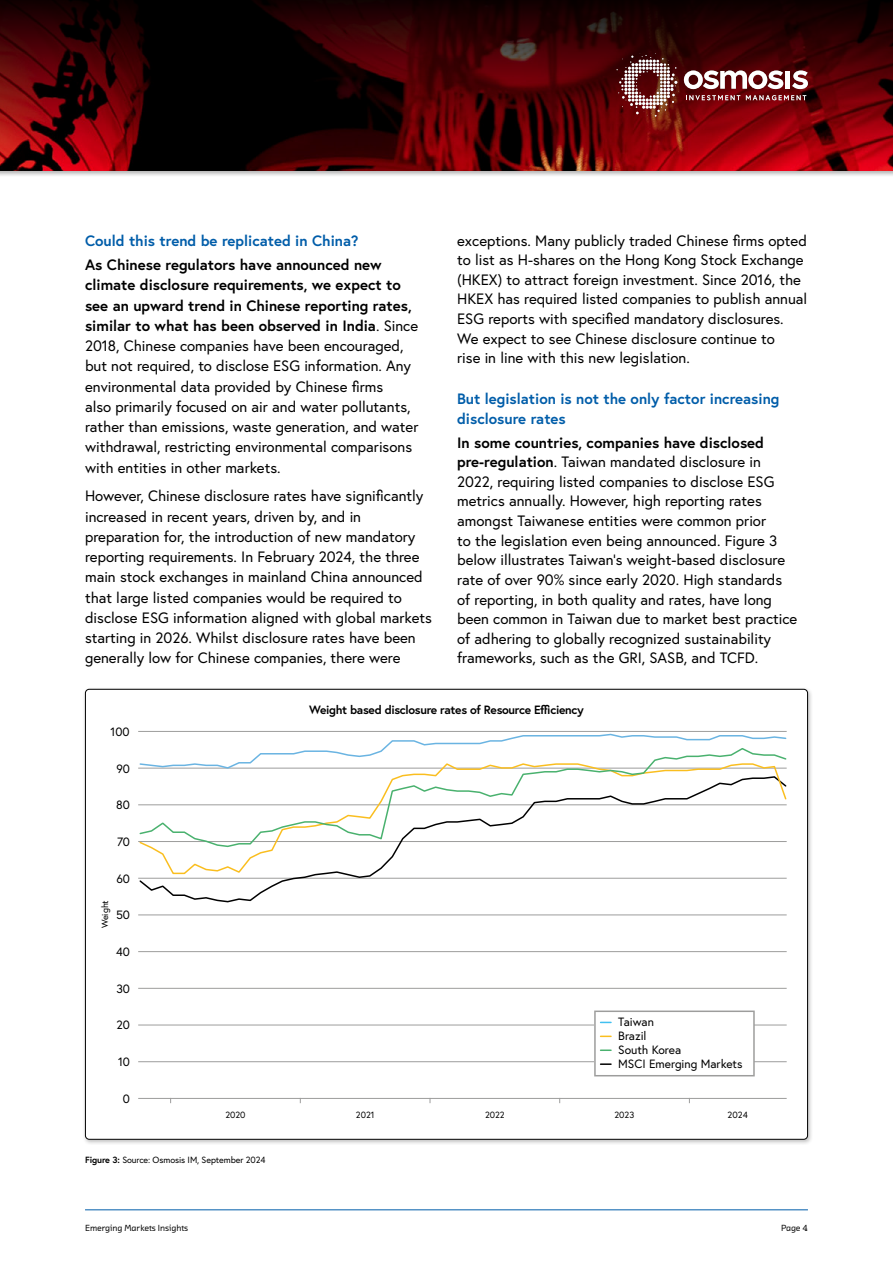
<style>
.page{position:relative;width:893px;height:1263px;background:#fff}
.page>*{position:absolute;margin:0;border:0;box-sizing:border-box;transform-origin:0 0}
.t1{font:15px/20.2px "Europa";color:#000}
.t2{font:700 15px/19.6px "Europa";color:#005da9}
.t3{font:12px/14.1px "Europa";color:#000}
.t4{font:700 12px "Europa";letter-spacing:-.025em;color:#000}
.t5{font:9px "Europa";letter-spacing:-.01em;color:#000}
.t6{font:500 9px "Chambers Sans Pro";letter-spacing:-.01em;color:#000}
.s1{font-weight:700}
</style>
<div class="page">
<div style="left:0;top:0;width:893px;height:177px;background:#000;opacity:.3"></div>
<svg style="left:0;top:0;width:893px;height:170px;background:#3c0104"></svg>
<svg style="left:617px;top:53px;width:191px;height:64px;background:#7b3638"></svg>
<div style="left:83px;top:686px;width:730px;height:459px;background:#000;opacity:.25"></div>
<div style="left:85px;top:689px;width:722px;height:450px;background:#fff;border-radius:4px"></div>
<hr style="left:138px;top:731px;width:649px;height:1px;background:#9d9d9c">
<hr style="left:138px;top:914px;width:649px;height:1px;background:#9d9d9c">
<hr style="left:138px;top:951px;width:649px;height:1px;background:#9d9d9c">
<hr style="left:138px;top:988px;width:649px;height:1px;background:#9d9d9c">
<hr style="left:138px;top:1025px;width:649px;height:1px;background:#9d9d9c">
<hr style="left:138px;top:1061px;width:649px;height:1px;background:#9d9d9c">
<hr style="left:138px;top:1098px;width:649px;height:1px;background:#9d9d9c">
<svg style="left:594px;top:1010px;width:161px;height:66px"></svg>
<svg style="left:138px;top:875px;width:649px;height:28px"></svg>
<svg style="left:150px;top:848px;width:248px;height:27px"></svg>
<svg style="left:138px;top:767px;width:649px;height:81px"></svg>
<svg style="left:139px;top:733px;width:648px;height:36px"></svg>
<hr style="left:85px;top:1209px;width:723px;height:1px;background:#005da9">
<p class="t2" style="left:85px;top:230px;width:275px">Could this trend be replicated in China?</p>
<p class="t1" style="left:85px;top:254px;width:335px"><span class="s1">As Chinese regulators have announced new climate disclosure requirements, we expect to see an upward trend in Chinese reporting rates, similar to what has been observed in India</span>. Since 2018, Chinese companies have been encouraged, but not required, to disclose ESG information. Any environmental data provided by Chinese firms<br>also primarily focused on air and water pollutants, rather than emissions, waste generation, and water withdrawal, restricting environmental comparisons with entities in other markets.</p>
<p class="t1" style="left:85px;top:486px;width:348px">However, Chinese disclosure rates have significantly increased in recent years, driven by, and in preparation for, the introduction of new mandatory reporting requirements. In February 2024, the three main stock exchanges in mainland China announced that large listed companies would be required to disclose ESG information aligned with global markets starting in 2026. Whilst disclosure rates have been generally low for Chinese companies, there were</p>
<p class="t1" style="left:457px;top:230px;width:352px;line-height:19.6px">exceptions. Many publicly traded Chinese firms opted to list as H-shares on the Hong Kong Stock Exchange (HKEX) to attract foreign investment. Since 2016, the HKEX has required listed companies to publish annual ESG reports with specified mandatory disclosures.<br>We expect to see Chinese disclosure continue to<br>rise in line with this new legislation.</p>
<p class="t2" style="left:457px;top:389px;width:324px">But legislation is not the only factor increasing disclosure rates</p>
<p class="t1" style="left:457px;top:432px;width:342px;line-height:19.6px"><span class="s1">In some countries, companies have disclosed pre-regulation</span>. Taiwan mandated disclosure in 2022, requiring listed companies to disclose ESG metrics annually. However, high reporting rates amongst Taiwanese entities were common prior<br>to the legislation even being announced. Figure 3 below illustrates Taiwan’s weight-based disclosure rate of over 90% since early 2020. High standards of reporting, in both quality and rates, have long been common in Taiwan due to market best practice of adhering to globally recognized sustainability frameworks, such as the GRI, SASB, and TCFD.</p>
<p class="t3" style="left:110px;top:725px;width:21px">100</p>
<p class="t3" style="left:116px;top:761px;width:15px">90</p>
<p class="t3" style="left:116px;top:798px;width:15px">80</p>
<p class="t3" style="left:117px;top:835px;width:14px">70</p>
<p class="t3" style="left:116px;top:871px;width:15px">60</p>
<p class="t3" style="left:116px;top:908px;width:15px">50</p>
<p class="t3" style="left:116px;top:944px;width:15px">40</p>
<p class="t3" style="left:116px;top:981px;width:15px">30</p>
<p class="t5" style="left:99px;top:928px;width:30px;rotate:-90deg">Weight</p>
<p class="t3" style="left:117px;top:1018px;width:15px">20</p>
<p class="t3" style="left:118px;top:1054px;width:13px">10</p>
<p class="t3" style="left:123px;top:1091px;width:9px">0</p>
<p class="t4" style="left:309px;top:702px;width:276px">Weight based disclosure rates of Resource Efficiency</p>
<p class="t3" style="left:618px;top:1015px;width:126px">Taiwan<br>Brazil<br>South Korea<br>MSCI Emerging Markets</p>
<p class="t5" style="left:225px;top:1109px;width:22px">2020</p>
<p class="t5" style="left:356px;top:1109px;width:20px">2021</p>
<p class="t5" style="left:485px;top:1109px;width:21px">2022</p>
<p class="t5" style="left:614px;top:1109px;width:21px">2023</p>
<p class="t5" style="left:728px;top:1109px;width:22px">2024</p>
<p class="t5" style="left:85px;top:1154px;width:182px"><span class="s1">Figure 3:</span> Source: Osmosis IM, September 2024</p>
<p class="t6" style="left:85px;top:1222px;width:105px">Emerging Markets Insights</p>
<p class="t6" style="left:781px;top:1222px;width:28px">Page 4</p>
</div>
